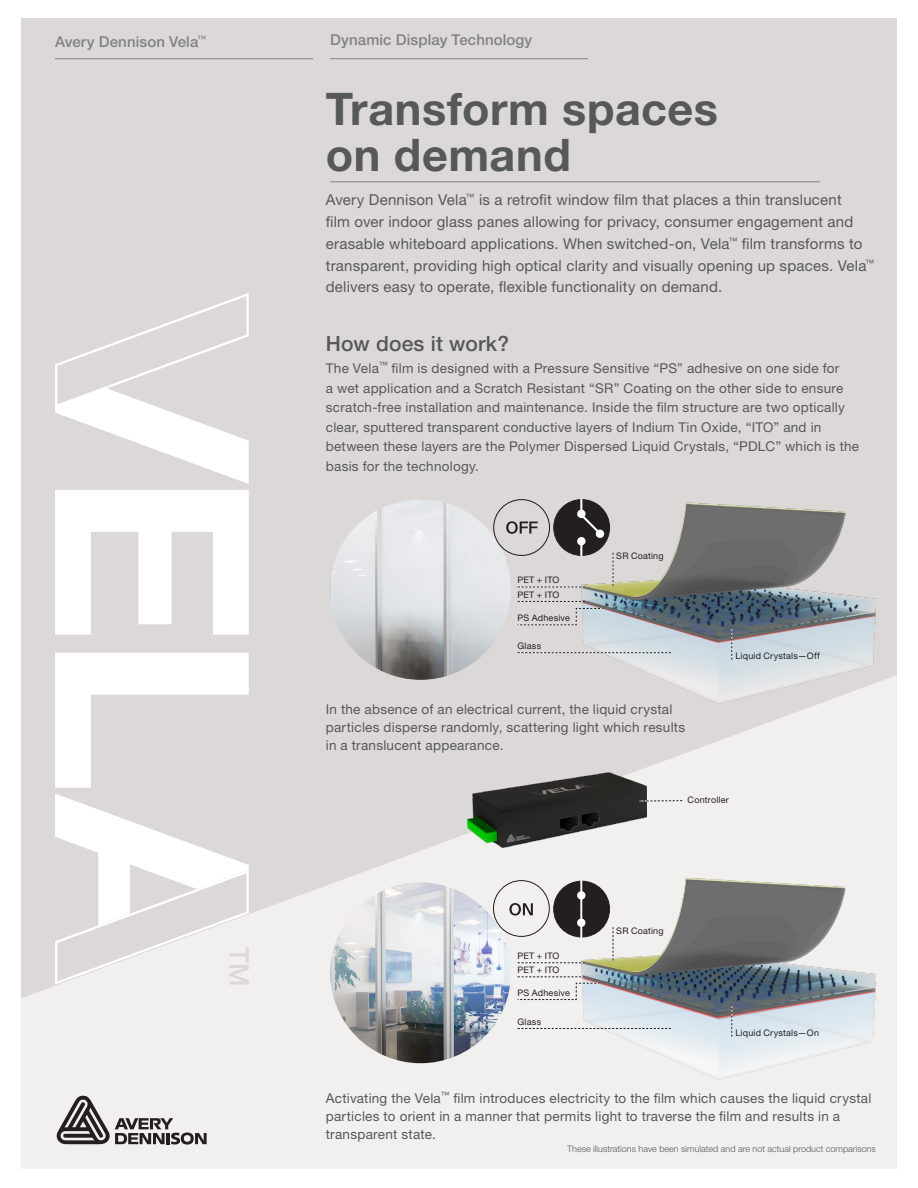
<style>
.page{position:relative;width:918px;height:1188px;background:#fff}
.page>*{position:absolute;margin:0;border:0;box-sizing:border-box;transform-origin:0 0}
.t1{font:700 45px/46.5px "Helvetica Neue LT Std";letter-spacing:.01em;color:#57585a}
.t2{font:500 21px "Helvetica Neue LT Std";letter-spacing:.01em;color:#57585a}
.t3{font:15px/21.8px "Helvetica Neue LT Std";letter-spacing:.015em;color:#57585a}
.t4{font:500 15px "Helvetica Neue LT Std";letter-spacing:.005em;color:#808285}
.t5{font:13.5px/19.5px "Helvetica Neue LT Std";letter-spacing:.02em;color:#57585a}
.t6{font:9px "Helvetica Neue LT Std";letter-spacing:.02em;color:#231f20}
.t7{font:300 9px "Helvetica Neue LT Std";color:#57585a}
</style>
<div class="page">
<div style="left:21px;top:18px;width:876px;height:1149px;background:#dcd8d7"></div>
<svg style="left:21px;top:675px;width:876px;height:494px;fill:#f2efef"></svg>
<img style="left:330px;top:882px;width:181px;height:181px;border-radius:90px">
<img style="left:330px;top:499px;width:181px;height:181px;border-radius:90px">
<hr style="left:55px;top:58px;width:258px;height:1px;background:#808285">
<hr style="left:330px;top:181px;width:490px;height:1px;background:#808285">
<img style="left:579px;top:870px;width:314px;height:281px">
<svg style="left:731px;top:1004px;width:1px;height:33px"></svg>
<svg style="left:518px;top:962px;width:67px;height:1px"></svg>
<svg style="left:518px;top:1028px;width:153px;height:1px"></svg>
<svg style="left:517px;top:976px;width:83px;height:24px;background:#dfdee0"></svg>
<svg style="left:613px;top:927px;width:1px;height:34px"></svg>
<img style="left:578px;top:502px;width:315px;height:270px">
<svg style="left:731px;top:627px;width:1px;height:33px"></svg>
<svg style="left:518px;top:587px;width:67px;height:1px"></svg>
<svg style="left:518px;top:601px;width:67px;height:1px"></svg>
<svg style="left:518px;top:652px;width:153px;height:1px"></svg>
<svg style="left:517px;top:608px;width:86px;height:18px"></svg>
<svg style="left:613px;top:553px;width:1px;height:33px"></svg>
<img style="left:468px;top:772px;width:179px;height:75px">
<svg style="left:639px;top:800px;width:43px;height:1px"></svg>
<hr style="left:330px;top:58px;width:258px;height:1px;background:#808285">
<svg style="left:55px;top:490px;width:194px;height:145px"></svg>
<svg style="left:55px;top:653px;width:194px;height:135px"></svg>
<svg style="left:55px;top:293px;width:194px;height:191px"></svg>
<svg style="left:55px;top:794px;width:194px;height:191px"></svg>
<div style="left:493px;top:880px;width:57px;height:57px;border:1px solid #231f20;border-radius:50%"></div>
<svg style="left:509px;top:903px;width:24px;height:13px"></svg>
<div style="left:554px;top:881px;width:56px;height:56px;background:#231f20;border-radius:50%"></div>
<div style="left:553px;top:881px;width:57px;height:56px;border:1px solid #231f20;border-radius:50%"></div>
<svg style="left:577px;top:891px;width:9px;height:9px"></svg>
<div style="left:577px;top:919px;width:9px;height:8px;background:#fff;border-radius:50%"></div>
<hr style="left:580px;top:880px;width:2px;height:59px;background:#fff">
<div style="left:493px;top:499px;width:57px;height:57px;border:1px solid #231f20;border-radius:50%"></div>
<svg style="left:506px;top:521px;width:32px;height:13px"></svg>
<div style="left:554px;top:500px;width:56px;height:55px;background:#231f20;border-radius:50%"></div>
<div style="left:553px;top:499px;width:57px;height:57px;border:1px solid #231f20;border-radius:50%"></div>
<svg style="left:578px;top:499px;width:25px;height:57px"></svg>
<svg style="left:57px;top:1095px;width:150px;height:50px;background:#b4b1b1"></svg>
<p class="t4" style="left:55px;top:32px;width:153px">Avery Dennison Vela<sup>™</sup></p>
<p class="t4" style="left:330px;top:31px;width:204px">Dynamic Display Technology</p>
<p class="t1" style="left:326px;top:85px;width:394px">Transform spaces on demand</p>
<p class="t3" style="left:326px;top:189px;width:550px">Avery Dennison Vela<sup>™</sup> is a retrofit window film that places a thin translucent<br>film over indoor glass panes allowing for privacy, consumer engagement and erasable whiteboard applications. When switched-on, Vela<sup>™</sup> film transforms to transparent, providing high optical clarity and visually opening up spaces. Vela<sup>™ </sup>delivers easy to operate, flexible functionality on demand.</p>
<p class="t2" style="left:326px;top:331px;width:185px">How does it work?</p>
<p class="t5" style="left:326px;top:359px;width:535px">The Vela<sup>™</sup> film is designed with a Pressure Sensitive “PS” adhesive on one side for<br>a wet application and a Scratch Resistant “SR” Coating on the other side to ensure scratch-free installation and maintenance. Inside the film structure are two optically clear, sputtered transparent conductive layers of Indium Tin Oxide, “ITO” and in between these layers are the Polymer Dispersed Liquid Crystals, “PDLC” which is the basis for the technology.</p>
<p class="t6" style="left:518px;top:575px;width:43px">PET + ITO</p>
<p class="t6" style="left:518px;top:589px;width:43px">PET + ITO</p>
<p class="t6" style="left:518px;top:613px;width:54px">PS Adhesive</p>
<p class="t6" style="left:518px;top:641px;width:25px">Glass</p>
<p class="t6" style="left:616px;top:551px;width:49px">SR Coating</p>
<p class="t5" style="left:326px;top:700px;width:361px;line-height:18px">In the absence of an electrical current, the liquid crystal particles disperse randomly, scattering light which results in a translucent appearance.</p>
<p class="t6" style="left:735px;top:651px;width:86px">Liquid Crystals—Off</p>
<p class="t6" style="left:688px;top:794px;width:43px">Controller</p>
<p class="t6" style="left:518px;top:951px;width:43px">PET + ITO</p>
<p class="t6" style="left:518px;top:965px;width:43px">PET + ITO</p>
<p class="t6" style="left:518px;top:987px;width:54px">PS Adhesive</p>
<p class="t6" style="left:518px;top:1016px;width:25px">Glass</p>
<p class="t6" style="left:616px;top:925px;width:49px">SR Coating</p>
<p class="t6" style="left:735px;top:1028px;width:85px">Liquid Crystals—On</p>
<p class="t5" style="left:326px;top:1089px;width:547px;line-height:18px">Activating the Vela<sup>™</sup> film introduces electricity to the film which causes the liquid crystal particles to orient in a manner that permits light to traverse the film and results in a transparent state.</p>
<p class="t7" style="left:567px;top:1143px;width:310px">These illustrations have been simulated and are not actual product comparisons</p>
</div>
